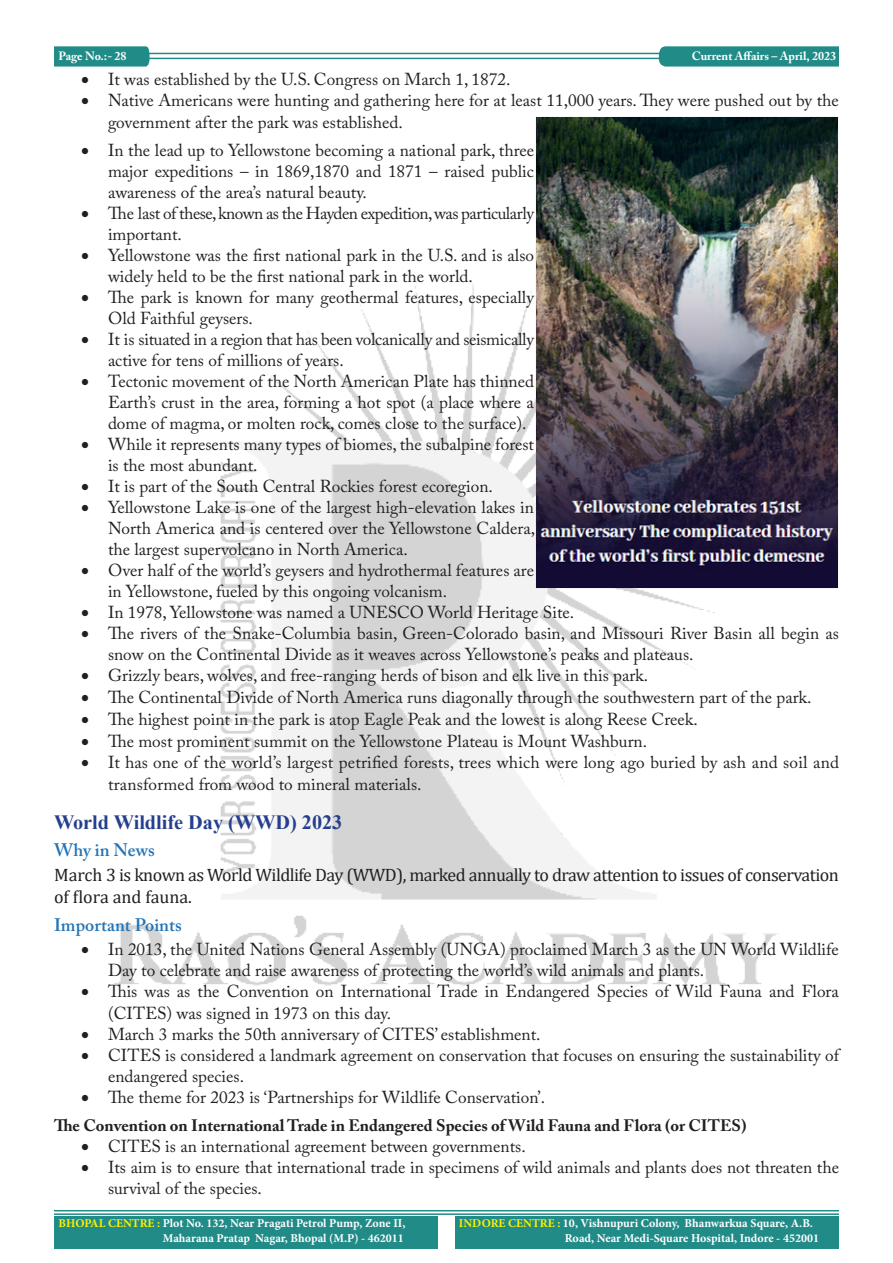
<style>
.page{position:relative;width:893px;height:1263px;background:#fff}
.page>*{position:absolute;margin:0;border:0;box-sizing:border-box;transform-origin:0 0}
.Main_Heading{font:700 20.25px "Times New Roman";color:#253f8e}
.t1{font:18px/21.6px "Cambria";letter-spacing:-.03em;color:#231f20}
.Sub_heading{font:600 18px "Adobe Caslon Pro";color:#2374b6}
.t2{font:17.25px/21px "Adobe Caslon Pro";color:#231f20}
.t3{font:17.25px/21px "Adobe Caslon Pro";letter-spacing:-.02em;color:#231f20}
.t4{font:17.25px/21px "Adobe Caslon Pro";letter-spacing:-.03em;color:#231f20}
.Black{font:700 16.5px "Adobe Caslon Pro";color:#231f20}
.t5{font:700 12px/15px "Minion Pro";color:#fff;text-align:right}
.t6{font:700 12px "Adobe Caslon Pro";color:#fff}
.s1{color:#fff101}
</style>
<div class="page">
<hr style="left:148px;top:53px;width:691px;height:1px;background:#208b87">
<hr style="left:148px;top:58px;width:690px;height:1px;background:#208b87">
<svg style="left:54px;top:46px;width:96px;height:21px;background:#2a908c"></svg>
<svg style="left:659px;top:46px;width:180px;height:21px;background:#29908c"></svg>
<hr style="left:54px;top:1210px;width:785px;height:1px;background:#208b87">
<hr style="left:54px;top:1213px;width:785px;height:2px;background:#208b87">
<div style="left:54px;top:1217px;width:383px;height:32px;background:#208b87"></div>
<div style="left:455px;top:1217px;width:384px;height:32px;background:#208b87"></div>
<img style="left:114px;top:284px;width:664px;height:702px">
<img style="left:535px;top:117px;width:303px;height:471px">
<p class="t6" style="left:59px;top:49px;width:70px">Page No.:- 28</p>
<p class="t6" style="left:692px;top:49px;width:146px">Current Affairs – April, 2023</p>
<p class="t2" style="left:81px;top:68px;width:431px">• It was established by the U.S. Congress on March 1, 1872.</p>
<p class="t2" style="left:108px;top:90px;width:732px;line-height:21.8px;text-indent:-27px">• Native Americans were hunting and gathering here for at least 11,000 years. They were pushed out by the government after the park was established.</p>
<p class="t2" style="left:108px;top:140px;width:428px;text-align:justify;text-indent:-27px">• In the lead up to Yellowstone becoming a national park, three major expeditions – in 1869,1870 and 1871 – raised public awareness of the area’s natural beauty.</p>
<p class="t4" style="left:108px;top:203px;width:427px;text-indent:-27px">• The last of these, known as the Hayden expedition, was particularly important.</p>
<p class="t2" style="left:108px;top:245px;width:428px;text-indent:-27px">• Yellowstone was the first national park in the U.S. and is also widely held to be the first national park in the world.</p>
<p class="t2" style="left:108px;top:287px;width:427px;text-indent:-27px">• The park is known for many geothermal features, especially<br>Old Faithful geysers.</p>
<p class="t3" style="left:108px;top:329px;width:427px;text-indent:-27px">• It is situated in a region that has been volcanically and seismically active for tens of millions of years.</p>
<p class="t2" style="left:108px;top:371px;width:427px;text-align:justify;text-indent:-27px">• Tectonic movement of the North American Plate has thinned Earth’s crust in the area, forming a hot spot (a place where a dome of magma, or molten rock, comes close to the surface).</p>
<p class="t2" style="left:108px;top:434px;width:428px;text-indent:-27px">• While it represents many types of biomes, the subalpine forest is the most abundant.</p>
<p class="t2" style="left:81px;top:476px;width:413px">• It is part of the South Central Rockies forest ecoregion.</p>
<p class="t2" style="left:108px;top:497px;width:429px;text-align:justify;text-indent:-27px">• Yellowstone Lake is one of the largest high-elevation lakes in North America and is centered over the Yellowstone Caldera, the largest supervolcano in North America.</p>
<p class="t2" style="left:108px;top:560px;width:428px;text-indent:-27px">• Over half of the world’s geysers and hydrothermal features are in Yellowstone, fueled by this ongoing volcanism.</p>
<p class="t2" style="left:81px;top:602px;width:495px">• In 1978, Yellowstone was named a UNESCO World Heritage Site.</p>
<p class="t2" style="left:108px;top:623px;width:732px;text-indent:-27px">• The rivers of the Snake-Columbia basin, Green-Colorado basin, and Missouri River Basin all begin as snow on the Continental Divide as it weaves across Yellowstone’s peaks and plateaus.</p>
<p class="t2" style="left:81px;top:665px;width:569px">• Grizzly bears, wolves, and free-ranging herds of bison and elk live in this park.</p>
<p class="t2" style="left:81px;top:687px;width:732px">• The Continental Divide of North America runs diagonally through the southwestern part of the park.</p>
<p class="t2" style="left:81px;top:708px;width:618px">• The highest point in the park is atop Eagle Peak and the lowest is along Reese Creek.</p>
<p class="t2" style="left:81px;top:730px;width:568px">• The most prominent summit on the Yellowstone Plateau is Mount Washburn.</p>
<p class="t2" style="left:108px;top:752px;width:732px;line-height:21.8px;text-indent:-27px">• It has one of the world’s largest petrified forests, trees which were long ago buried by ash and soil and transformed from wood to mineral materials.</p>
<p class="Main_Heading" style="left:54px;top:808px;width:290px">World Wildlife Day (WWD) 2023</p>
<p class="Sub_heading" style="left:54px;top:839px;width:102px">Why in News</p>
<p class="t1" style="left:54px;top:864px;width:786px">March 3 is known as World Wildlife Day (WWD), marked annually to draw attention to issues of conservation of flora and fauna.</p>
<p class="Sub_heading" style="left:54px;top:914px;width:129px">Important Points</p>
<p class="t2" style="left:108px;top:939px;width:732px;text-indent:-27px">• In 2013, the United Nations General Assembly (UNGA) proclaimed March 3 as the UN World Wildlife<br>Day to celebrate and raise awareness of protecting the world’s wild animals and plants.</p>
<p class="t2" style="left:108px;top:981px;width:732px;text-indent:-27px">• This was as the Convention on International Trade in Endangered Species of Wild Fauna and Flora (CITES) was signed in 1973 on this day.</p>
<p class="t2" style="left:81px;top:1023px;width:461px">• March 3 marks the 50th anniversary of CITES’ establishment.</p>
<p class="t2" style="left:108px;top:1044px;width:732px;text-indent:-27px">• CITES is considered a landmark agreement on conservation that focuses on ensuring the sustainability of endangered species.</p>
<p class="t2" style="left:81px;top:1086px;width:466px">• The theme for 2023 is ‘Partnerships for Wildlife Conservation’.</p>
<p class="Black" style="left:54px;top:1115px;width:694px">The Convention on International Trade in Endangered Species of Wild Fauna and Flora (or CITES)</p>
<p class="t2" style="left:81px;top:1135px;width:446px">• CITES is an international agreement between governments.</p>
<p class="t2" style="left:108px;top:1156px;width:733px;text-indent:-27px">• Its aim is to ensure that international trade in specimens of wild animals and plants does not threaten the survival of the species.</p>
<p class="t5" style="left:59px;top:1215px;width:348px"><span class="s1">BHOPAL CENTRE :</span> Plot No. 132, Near Pragati Petrol Pump, Zone II,<br>Maharana Pratap Nagar, Bhopal (M.P) - 462011</p>
<p class="t5" style="left:565px;top:1215px;width:256px;text-align:left;text-indent:-106px"><span class="s1">INDORE CENTRE :</span> 10, Vishnupuri Colony, Bhanwarkua Square, A.B.<br>Road, Near Medi-Square Hospital, Indore - 452001</p>
</div>
